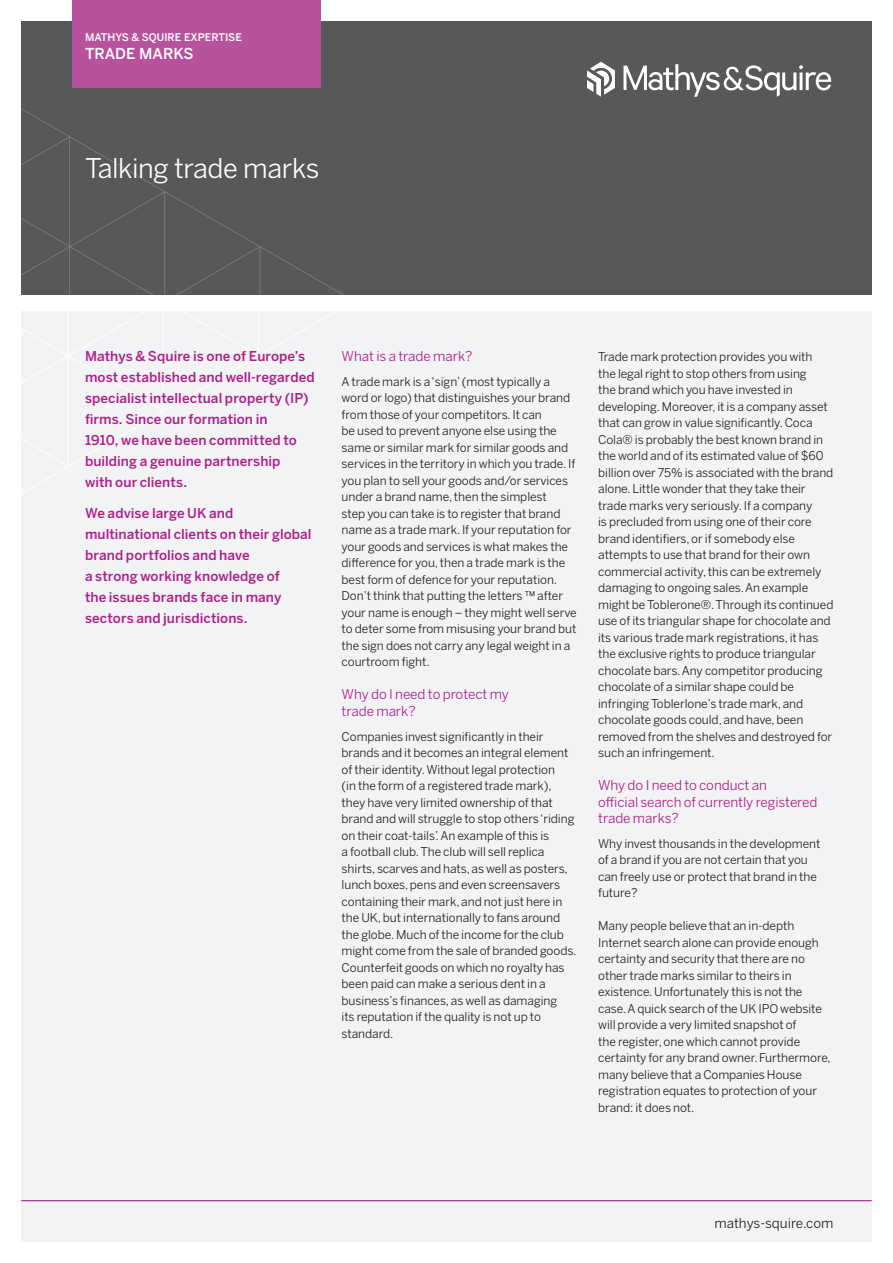
<style>
.page{position:relative;width:893px;height:1263px;background:#fff}
.page>*{position:absolute;margin:0;border:0;box-sizing:border-box;transform-origin:0 0}
.H1_Datasheet{font:27px "Benton Sans";letter-spacing:-.015em;color:#fff}
.t1{font:500 15px "Benton Sans";color:#fff}
.Intro_9_14{font:500 13.5px/21px "Benton Sans";letter-spacing:.005em;color:#ac1e8a}
.H2_Subhead{font:13.5px/16.5px "Benton Sans";letter-spacing:-.005em;color:#ac1e8a}
.t2{font:13.5px "Benton Sans";color:#231f20}
._8_11_Body_Copy{font:12px/16.5px "Benton Sans";letter-spacing:-.005em;color:#231f20}
.t3{font:500 10.5px "Benton Sans";color:#fff}
</style>
<div class="page">
<div style="left:21px;top:21px;width:851px;height:274px;background:#57585a"></div>
<div style="left:21px;top:311px;width:851px;height:931px;background:#f2f3f4"></div>
<svg style="left:21px;top:135px;width:240px;height:332px"></svg>
<hr style="left:69px;top:137px;width:1px;height:165px;background:#fff">
<hr style="left:164px;top:192px;width:1px;height:110px;background:#fff">
<hr style="left:259px;top:247px;width:1px;height:55px;background:#fff">
<svg style="left:587px;top:62px;width:28px;height:35px"></svg>
<svg style="left:623px;top:64px;width:208px;height:33px"></svg>
<hr style="left:21px;top:1200px;width:851px;height:1px;background:#ac1e8a">
<div style="left:72px;top:0;width:248px;height:87px;background:#b7539d"></div>
<p class="t3" style="left:85px;top:31px;width:158px">MATHYS &amp; SQUIRE EXPERTISE</p>
<p class="t1" style="left:85px;top:45px;width:110px">TRADE MARKS</p>
<p class="H1_Datasheet" style="left:85px;top:152px;width:236px">Talking trade marks</p>
<p class="Intro_9_14" style="left:85px;top:345px;width:231px">Mathys &amp; Squire is one of Europe’s most established and well-regarded specialist intellectual property (IP) firms. Since our formation in<br>1910, we have been committed to building a genuine partnership<br>with our clients.</p>
<p class="Intro_9_14" style="left:85px;top:502px;width:228px">We advise large UK and multinational clients on their global brand portfolios and have<br>a strong working knowledge of<br>the issues brands face in many sectors and jurisdictions.</p>
<p class="H2_Subhead" style="left:342px;top:348px;width:132px">What is a trade mark?</p>
<p class="_8_11_Body_Copy" style="left:342px;top:373px;width:237px">A trade mark is a ‘sign’ (most typically a word or logo) that distinguishes your brand from those of your competitors. It can<br>be used to prevent anyone else using the same or similar mark for similar goods and services in the territory in which you trade. If you plan to sell your goods and/or services under a brand name, then the simplest<br>step you can take is to register that brand name as a trade mark. If your reputation for your goods and services is what makes the difference for you, then a trade mark is the best form of defence for your reputation.<br>Don’t think that putting the letters ™ after your name is enough – they might well serve to deter some from misusing your brand but the sign does not carry any legal weight in a courtroom fight.</p>
<p class="H2_Subhead" style="left:342px;top:686px;width:169px">Why do I need to protect my trade mark?</p>
<p class="_8_11_Body_Copy" style="left:342px;top:728px;width:236px">Companies invest significantly in their brands and it becomes an integral element of their identity. Without legal protection<br>(in the form of a registered trade mark), they have very limited ownership of that brand and will struggle to stop others ‘riding on their coat-tails’. An example of this is<br>a football club. The club will sell replica shirts, scarves and hats, as well as posters, lunch boxes, pens and even screensavers containing their mark, and not just here in the UK, but internationally to fans around the globe. Much of the income for the club might come from the sale of branded goods.<br>Counterfeit goods on which no royalty has been paid can make a serious dent in a business’s finances, as well as damaging<br>its reputation if the quality is not up to standard.</p>
<p class="_8_11_Body_Copy" style="left:598px;top:348px;width:237px">Trade mark protection provides you with<br>the legal right to stop others from using<br>the brand which you have invested in developing. Moreover, it is a company asset that can grow in value significantly. Coca Cola® is probably the best known brand in the world and of its estimated value of $60 billion over 75% is associated with the brand alone. Little wonder that they take their trade marks very seriously. If a company<br>is precluded from using one of their core brand identifiers, or if somebody else attempts to use that brand for their own commercial activity, this can be extremely damaging to ongoing sales. An example might be Toblerone®. Through its continued use of its triangular shape for chocolate and its various trade mark registrations, it has the exclusive rights to produce triangular chocolate bars. Any competitor producing chocolate of a similar shape could be infringing Toblerlone’s trade mark, and chocolate goods could, and have, been removed from the shelves and destroyed for such an infringement.</p>
<p class="H2_Subhead" style="left:598px;top:777px;width:221px">Why do I need to conduct an<br>official search of currently registered trade marks?</p>
<p class="_8_11_Body_Copy" style="left:598px;top:835px;width:224px">Why invest thousands in the development of a brand if you are not certain that you can freely use or protect that brand in the future?</p>
<p class="_8_11_Body_Copy" style="left:598px;top:918px;width:234px">Many people believe that an in-depth Internet search alone can provide enough certainty and security that there are no other trade marks similar to theirs in existence. Unfortunately this is not the case. A quick search of the UK IPO website will provide a very limited snapshot of<br>the register, one which cannot provide certainty for any brand owner. Furthermore, many believe that a Companies House registration equates to protection of your brand: it does not.</p>
<p class="t2" style="left:714px;top:1215px;width:121px">mathys-squire.com</p>
</div>
